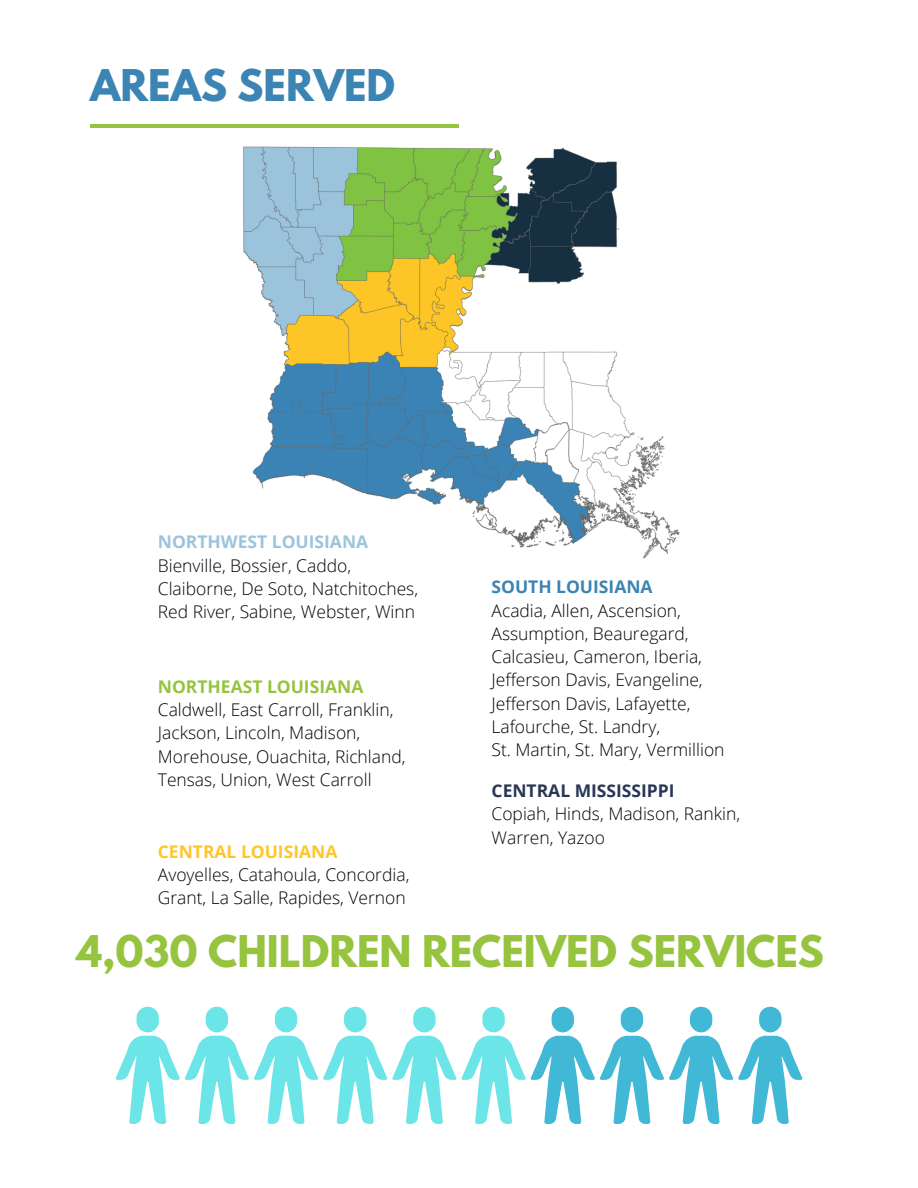
<style>
.page{position:relative;width:918px;height:1188px;background:#fff}
.page>*{position:absolute;margin:0;border:0;box-sizing:border-box;transform-origin:0 0}
.t1{font:700 38.7px "League Spartan";color:#96c43f}
.t2{font:700 38.7px "League Spartan";color:#3c84b4}
.t3{font:300 17.4px/23.2px "Open Sans";color:#000}
.t4{font:700 17.4px "Open Sans";color:#9cc4dc}
.t5{font:700 17.4px "Open Sans";color:#96c43f}
.t6{font:700 17.4px "Open Sans";color:#273755}
.t7{font:700 17.4px "Open Sans";color:#ffc629}
.t8{font:700 17.4px "Open Sans";color:#3c84b4}
</style>
<div class="page">
<img style="left:243px;top:146px;width:437px;height:413px">
<hr style="left:90px;top:124px;width:369px;height:4px;background:#96c43f">
<svg style="left:115px;top:1007px;width:342px;height:117px"></svg>
<svg style="left:530px;top:1007px;width:273px;height:117px"></svg>
<p class="t2" style="left:90px;top:66px;width:307px">AREAS SERVED</p>
<p class="t4" style="left:158px;top:530px;width:212px">NORTHWEST LOUISIANA</p>
<p class="t3" style="left:158px;top:553px;width:262px">Bienville, Bossier, Caddo,<br>Claiborne, De Soto, Natchitoches,<br>Red River, Sabine, Webster, Winn</p>
<p class="t5" style="left:158px;top:674px;width:207px">NORTHEAST LOUISIANA</p>
<p class="t3" style="left:158px;top:698px;width:249px">Caldwell, East Carroll, Franklin,<br>Jackson, Lincoln, Madison,<br>Morehouse, Ouachita, Richland,<br>Tensas, Union, West Carroll</p>
<p class="t7" style="left:158px;top:839px;width:181px">CENTRAL LOUISIANA</p>
<p class="t3" style="left:158px;top:863px;width:253px">Avoyelles, Catahoula, Concordia,<br>Grant, La Salle, Rapides, Vernon</p>
<p class="t8" style="left:492px;top:575px;width:163px">SOUTH LOUISIANA</p>
<p class="t3" style="left:492px;top:598px;width:213px">Acadia, Allen, Ascension,<br>Assumption, Beauregard,<br>Calcasieu, Cameron, Iberia,<br>Jefferson Davis, Evangeline,<br>Jefferson Davis, Lafayette,<br>Lafourche, St. Landry,</p>
<p class="t3" style="left:492px;top:738px;width:234px">St. Martin, St. Mary, Vermillion</p>
<p class="t6" style="left:492px;top:778px;width:185px">CENTRAL MISSISSIPPI</p>
<p class="t3" style="left:492px;top:802px;width:250px">Copiah, Hinds, Madison, Rankin,<br>Warren, Yazoo</p>
<p class="t1" style="left:76px;top:932px;width:749px">4,030 CHILDREN RECEIVED SERVICES</p>
</div>
